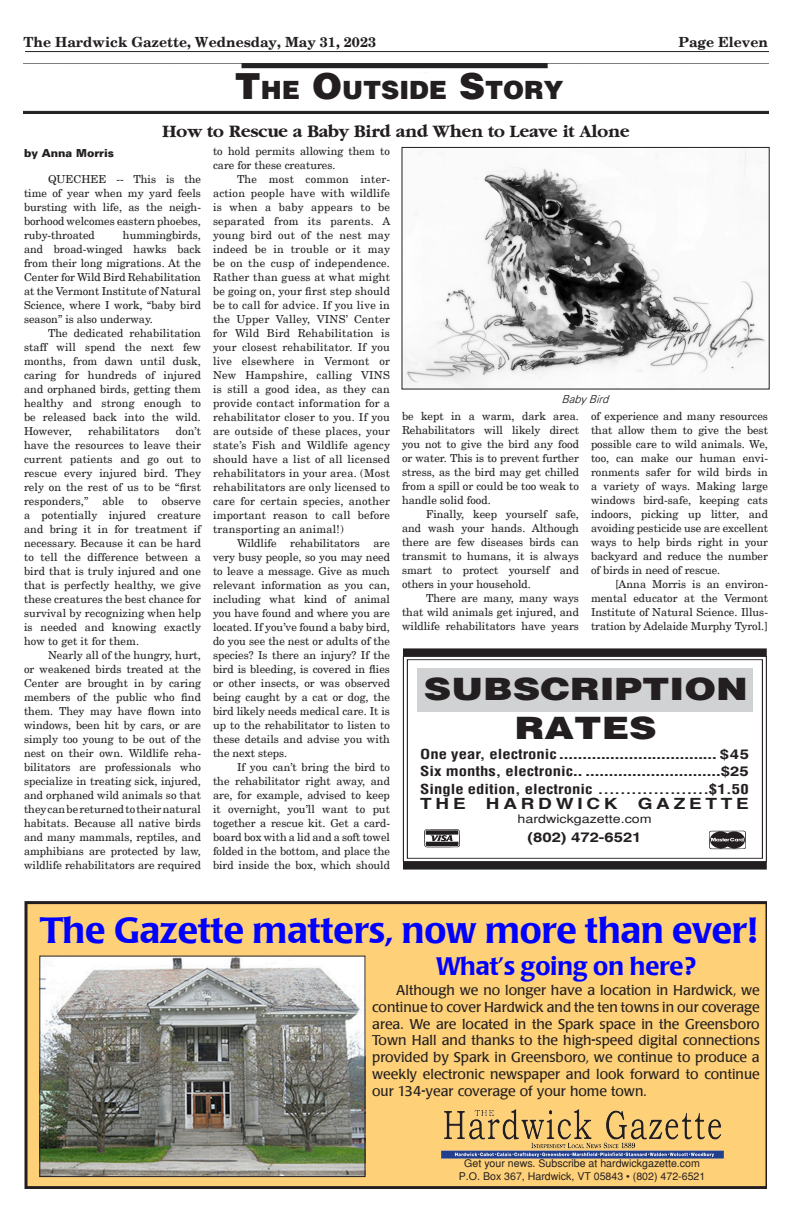
<style>
.page{position:relative;width:792px;height:1224px;background:#fff}
.page>*{position:absolute;margin:0;border:0;box-sizing:border-box;transform-origin:0 0}
.t1{font:500 36px "Poppl Laudatio";color:#00f}
.t2{font:900 30.9px/38.6px "Helvetica";color:#231f20;text-align:center;scale:1.23 1}
.Larry{font:900 25.2px "Helvetica";color:#231f20}
.t3{font:500 25px "Poppl Laudatio";color:#00f}
._18pt-head{font:700 18px "Garamond";color:#231f20}
.t4{font:700 15.4px "Helvetica";letter-spacing:.195em;color:#231f20;scale:1.23 1}
.t5{font:14px/16.8px "Poppl Laudatio";color:#231f20;text-align:justify}
.page_header_style{font:700 14px "New Century Schlbk";color:#231f20}
.t6{font:700 condensed 13.5px/17.4px "Helvetica";color:#231f20;text-align:justify;scale:1.23 1}
.t7{font:700 13.5px "Helvetica";color:#231f20;scale:1.23 1}
.t8{font:11.6px "Helvetica";color:#231f20;scale:1.23 1}
.Larry-2{font:11px/14px "New Century Schlbk";color:#231f20;text-align:justify}
.byline__sans{font:900 11px "Univers";color:#231f20}
.cutline{font:italic 300 11px "Univers";color:#231f20}
.t9{font:10.6px/12.7px "Helvetica";color:#231f20;text-align:center}
.s1{font-size:36px}
.s2{font-stretch:normal}
</style>
<div class="page">
<hr style="left:25px;top:51px;width:744px;height:1px;background:#231f20">
<img style="left:24px;top:63px;width:744px;height:51px">
<div style="left:40px;top:73px;width:718px;height:33px;background:#fff"></div>
<svg style="left:403px;top:657px;width:364px;height:204px"></svg>
<div style="left:407px;top:659px;width:356px;height:200px;border:1px solid #231f20"></div>
<div style="left:417px;top:669px;width:335px;height:43px;background:#d1d2d4"></div>
<img style="left:710px;top:831px;width:35px;height:19px">
<img style="left:424px;top:826px;width:37px;height:21px">
<div style="left:403px;top:861px;width:364px;height:9px;background:#231f20"></div>
<div style="left:403px;top:648px;width:364px;height:9px;background:#231f20"></div>
<div style="left:24px;top:901px;width:743px;height:288px;background:#fed077"></div>
<img style="left:432px;top:1105px;width:300px;height:54px">
<img style="left:41px;top:958px;width:322px;height:217px">
<div style="left:39px;top:956px;width:326px;height:221px;border:1px solid #231f20"></div>
<img style="left:404px;top:151px;width:362px;height:236px">
<div style="left:402px;top:147px;width:367px;height:242px;border:1px solid #231f20"></div>
<p class="page_header_style" style="left:24px;top:36px;width:354px">The Hardwick Gazette, Wednesday, May 31, 2023</p>
<p class="page_header_style" style="left:678px;top:36px;width:91px">Page Eleven</p>
<p class="Larry" style="left:235px;top:78px;width:330px"><span class="s1">T</span>HE <span class="s1">O</span>UTSIDE <span class="s1">S</span>TORY</p>
<p class="_18pt-head" style="left:163px;top:121px;width:468px">How to Rescue a Baby Bird and When to Leave it Alone</p>
<p class="byline__sans" style="left:24px;top:146px;width:91px">by Anna Morris</p>
<p class="Larry-2" style="left:24px;top:173px;width:179px;text-indent:24px">QUECHEE -- This is the time of year when my yard feels bursting with life, as the neigh&shy;borhood welcomes eastern phoebes, ruby-throated</p>
<p class="Larry-2" style="left:24px;top:229px;width:179px;text-indent:99px">hummingbirds, and broad-winged hawks back from their long migrations. At the Center for Wild Bird Rehabilitation at the Vermont Institute of Natural Science, where I work, “baby bird season” is also underway.</p>
<p class="Larry-2" style="left:24px;top:327px;width:179px;text-indent:24px">The dedicated rehabilitation staff will spend the next few months, from dawn until dusk, caring for hundreds of injured and orphaned birds, getting them healthy and strong enough to be released back into the wild.<br>However,</p>
<p class="Larry-2" style="left:24px;top:425px;width:179px;text-indent:152px">don’t have the resources to leave their current patients and go out to rescue every injured bird. They rely on the rest of us to be “first responders,”</p>
<p class="Larry-2" style="left:88px;top:425px;width:73px">rehabilitators</p>
<p class="Larry-2" style="left:24px;top:495px;width:179px;text-indent:138px">observe a potentially injured creature and bring it in for treatment if necessary. Because it can be hard to tell the difference between a bird that is truly injured and one that is perfectly healthy, we give these creatures the best chance for survival by recognizing when help is needed and knowing exactly how to get it for them.</p>
<p class="Larry-2" style="left:24px;top:649px;width:179px;text-indent:24px">Nearly all of the hungry, hurt, or weakened birds treated at the Center are brought in by caring members of the public who find them. They may have flown into windows, been hit by cars, or are simply too young to be out of the nest on their own. Wildlife reha&shy;bilitators are professionals who specialize in treating sick, injured, and orphaned wild animals so that they can be returned to their natural habitats. Because all native birds and many mammals, reptiles, and amphibians are protected by law, wildlife rehabilitators are required</p>
<p class="Larry-2" style="left:102px;top:495px;width:23px">able</p>
<p class="Larry-2" style="left:138px;top:495px;width:11px">to</p>
<p class="Larry-2" style="left:213px;top:144px;width:179px">to hold permits allowing them to care for these creatures.</p>
<p class="Larry-2" style="left:213px;top:172px;width:179px;text-indent:24px">The most common inter&shy;action people have with wildlife is when a baby appears to be separated from its parents. A young bird out of the nest may indeed be in trouble or it may be on the cusp of independence.<br>Rather than guess at what might be going on, your first step should be to call for advice. If you live in the Upper Valley, VINS’ Center for Wild Bird Rehabilitation is your closest rehabilitator. If you live elsewhere in Vermont or New Hampshire, calling VINS is still a good idea, as they can provide contact information for a rehabilitator closer to you. If you are outside of these places, your state’s Fish and Wildlife agency should have a list of all licensed rehabilitators in your area. (Most rehabilitators are only licensed to care for certain species, another important reason to call before transporting an animal!)</p>
<p class="Larry-2" style="left:213px;top:536px;width:179px;text-indent:24px">Wildlife rehabilitators are very busy people, so you may need to leave a message. Give as much relevant information as you can, including what kind of animal you have found and where you are located. If you’ve found a baby bird, do you see the nest or adults of the species? Is there an injury? If the bird is bleeding, is covered in flies or other insects, or was observed being caught by a cat or dog, the bird likely needs medical care. It is up to the rehabilitator to listen to these details and advise you with the next steps.</p>
<p class="Larry-2" style="left:213px;top:760px;width:179px;text-indent:24px">If you can’t bring the bird to the rehabilitator right away, and are, for example, advised to keep it overnight, you’ll want to put together a rescue kit. Get a card&shy;board box with a lid and a soft towel folded in the bottom, and place the bird inside the box, which should</p>
<p class="cutline" style="left:562px;top:392px;width:52px">Baby Bird</p>
<p class="Larry-2" style="left:402px;top:410px;width:179px">be kept in a warm, dark area.<br>Rehabilitators will likely direct you not to give the bird any food or water. This is to prevent further stress, as the bird may get chilled from a spill or could be too weak to handle solid food.</p>
<p class="Larry-2" style="left:402px;top:508px;width:179px;text-indent:24px">Finally, keep yourself safe, and wash your hands. Although there are few diseases birds can transmit to humans, it is always smart to protect yourself and others in your household.</p>
<p class="Larry-2" style="left:402px;top:592px;width:179px;text-indent:24px">There are many, many ways that wild animals get injured, and wildlife rehabilitators have years</p>
<p class="Larry-2" style="left:591px;top:410px;width:179px">of experience and many resources that allow them to give the best possible care to wild animals. We, too, can make our human envi&shy;ronments safer for wild birds in a variety of ways. Making large windows bird-safe, keeping cats indoors, picking up litter, and avoiding pesticide use are excellent ways to help birds right in your backyard and reduce the number of birds in need of rescue.</p>
<p class="Larry-2" style="left:591px;top:578px;width:179px;text-indent:24px">[Anna Morris is an environ&shy;mental educator at the Vermont Institute of Natural Science. Illus&shy;tration by Adelaide Murphy Tyrol.]</p>
<p class="t2" style="left:424px;top:672px;width:265px">SUBSCRIPTION<br>RATES</p>
<p class="t6" style="left:420px;top:746px;width:269px">One year, electronic <span class="s2">.................................. $45<br></span>Six months, electronic<span class="s2">.. .............................$25<br></span>Single edition, electronic ....................$1.50</p>
<p class="t4" style="left:420px;top:797px;width:39px">THE</p>
<p class="t4" style="left:486px;top:797px;width:109px">HARDWICK</p>
<p class="t4" style="left:638px;top:797px;width:92px">GAZETTE</p>
<p class="t8" style="left:518px;top:814px;width:111px">hardwickgazette.com</p>
<p class="t7" style="left:528px;top:832px;width:94px">(802) 472-6521</p>
<p class="t1" style="left:40px;top:910px;width:719px">The Gazette matters, now more than ever!</p>
<p class="t3" style="left:436px;top:952px;width:261px">What’s going on here?</p>
<p class="t5" style="left:372px;top:982px;width:389px;text-indent:24px">Although we no longer have a location in Hardwick, we continue to cover Hardwick and the ten towns in our coverage area. We are located in the Spark space in the Greensboro Town Hall and thanks to the high-speed digital connections provided by Spark in Greensboro, we continue to produce a weekly electronic newspaper and look forward to continue our 134-year coverage of your home town.</p>
<p class="t9" style="left:459px;top:1158px;width:248px">Get your news. Subscribe at hardwickgazette.com<br>P.O. Box 367, Hardwick, VT 05843 • (802) 472-6521</p>
</div>
